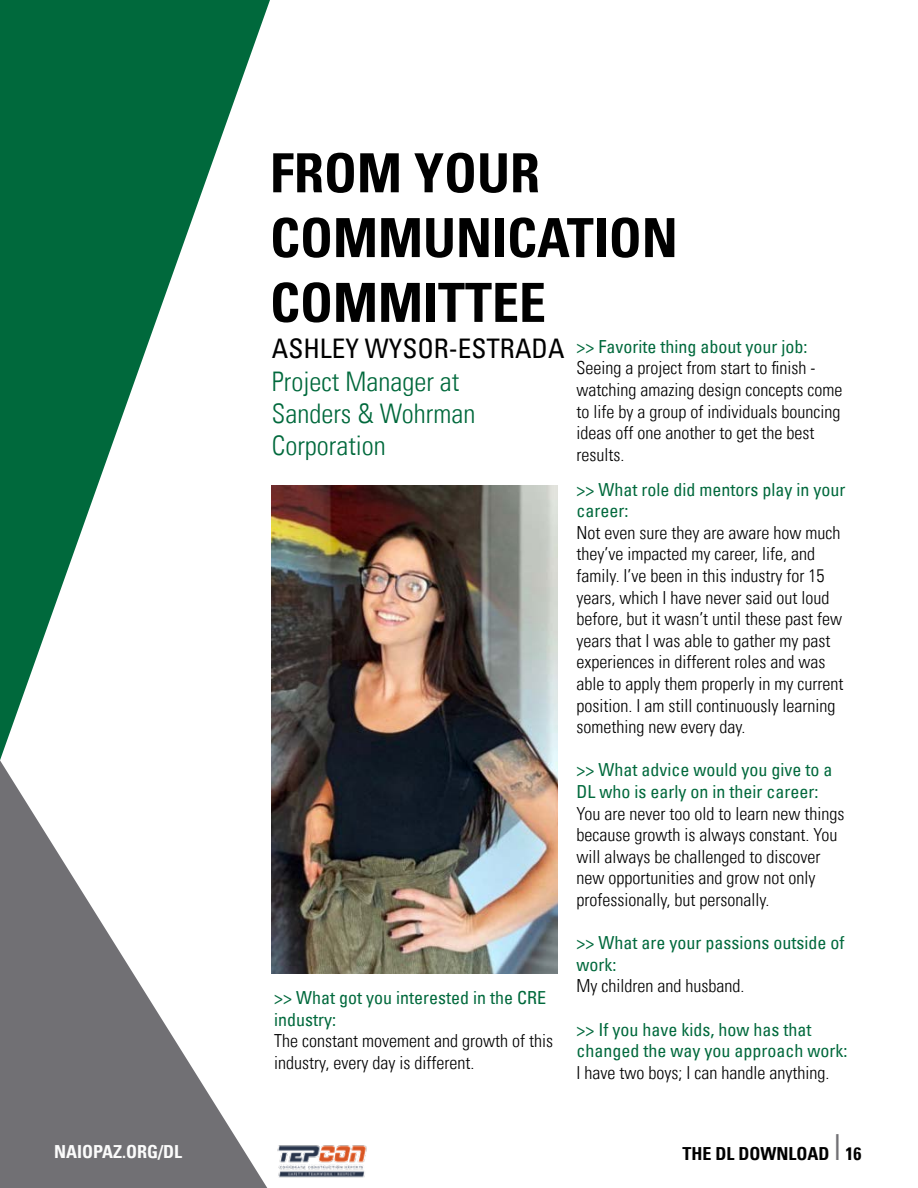
<style>
.page{position:relative;width:918px;height:1188px;background:#fff}
.page>*{position:absolute;margin:0;border:0;box-sizing:border-box;transform-origin:0 0}
.t1{font:700 condensed 54px/64.8px "Univers";color:#000}
.t2{font:300 condensed 27px/32.4px "Univers";color:#00693c}
.t3{font:condensed 27px "Univers";color:#000}
.t4{font:300 condensed 18px/21.6px "Univers";color:#000}
.t5{font:condensed 18px/21.6px "Univers";color:#00693c}
.t6{font:700 condensed 18px "Univers";color:#000}
.t7{font:700 condensed 18px "Univers";color:#fbfbfb}
.s1{font-weight:300;font-size:36px;color:#717074}
</style>
<div class="page">
<svg style="left:0;top:0;width:270px;height:760px;fill:#00693c"></svg>
<svg style="left:0;top:760px;width:268px;height:428px;fill:#717074"></svg>
<img style="left:277px;top:1145px;width:90px;height:33px">
<img style="left:271px;top:486px;width:286px;height:487px">
<h1 class="t1" style="left:270px;top:140px;width:409px">FROM YOUR<br>COMMUNICATION<br>COMMITTEE</h1>
<h2 class="t3" style="left:272px;top:331px;width:294px">ASHLEY WYSOR-ESTRADA</h2>
<h2 class="t2" style="left:272px;top:365px;width:205px">Project Manager at<br>Sanders &amp; Wohrman<br>Corporation</h2>
<p class="t5" style="left:577px;top:335px;width:232px">&gt;&gt; Favorite thing about your job:</p>
<p class="t4" style="left:577px;top:357px;width:267px">Seeing a project from start to finish - watching amazing design concepts come to life by a group of individuals bouncing ideas off one another to get the best results.</p>
<p class="t5" style="left:577px;top:478px;width:270px">&gt;&gt; What role did mentors play in your career:</p>
<p class="t4" style="left:577px;top:522px;width:268px">Not even sure they are aware how much they’ve impacted my career, life, and family. I’ve been in this industry for 15 years, which I have never said out loud before, but it wasn’t until these past few years that I was able to gather my past experiences in different roles and was able to apply them properly in my current position. I am still continuously learning something new every day.</p>
<p class="t5" style="left:577px;top:759px;width:257px">&gt;&gt; What advice would you give to a<br>DL who is early on in their career:</p>
<p class="t4" style="left:577px;top:803px;width:269px">You are never too old to learn new things because growth is always constant. You will always be challenged to discover new opportunities and grow not only professionally, but personally.</p>
<p class="t5" style="left:577px;top:932px;width:269px">&gt;&gt; What are your passions outside of work:</p>
<p class="t4" style="left:577px;top:975px;width:169px">My children and husband.</p>
<p class="t5" style="left:577px;top:1018px;width:272px">&gt;&gt; If you have kids, how has that changed the way you approach work:</p>
<p class="t4" style="left:577px;top:1062px;width:254px">I have two boys; I can handle anything.</p>
<p class="t5" style="left:274px;top:987px;width:273px">&gt;&gt; What got you interested in the CRE industry:</p>
<p class="t4" style="left:274px;top:1030px;width:280px">The constant movement and growth of this industry, every day is different.</p>
<p class="t7" style="left:54px;top:1140px;width:130px">NAIOPAZ.ORG/DL</p>
<p class="t6" style="left:683px;top:1143px;width:180px">THE DL DOWNLOAD <span class="s1">I</span> 16</p>
</div>
